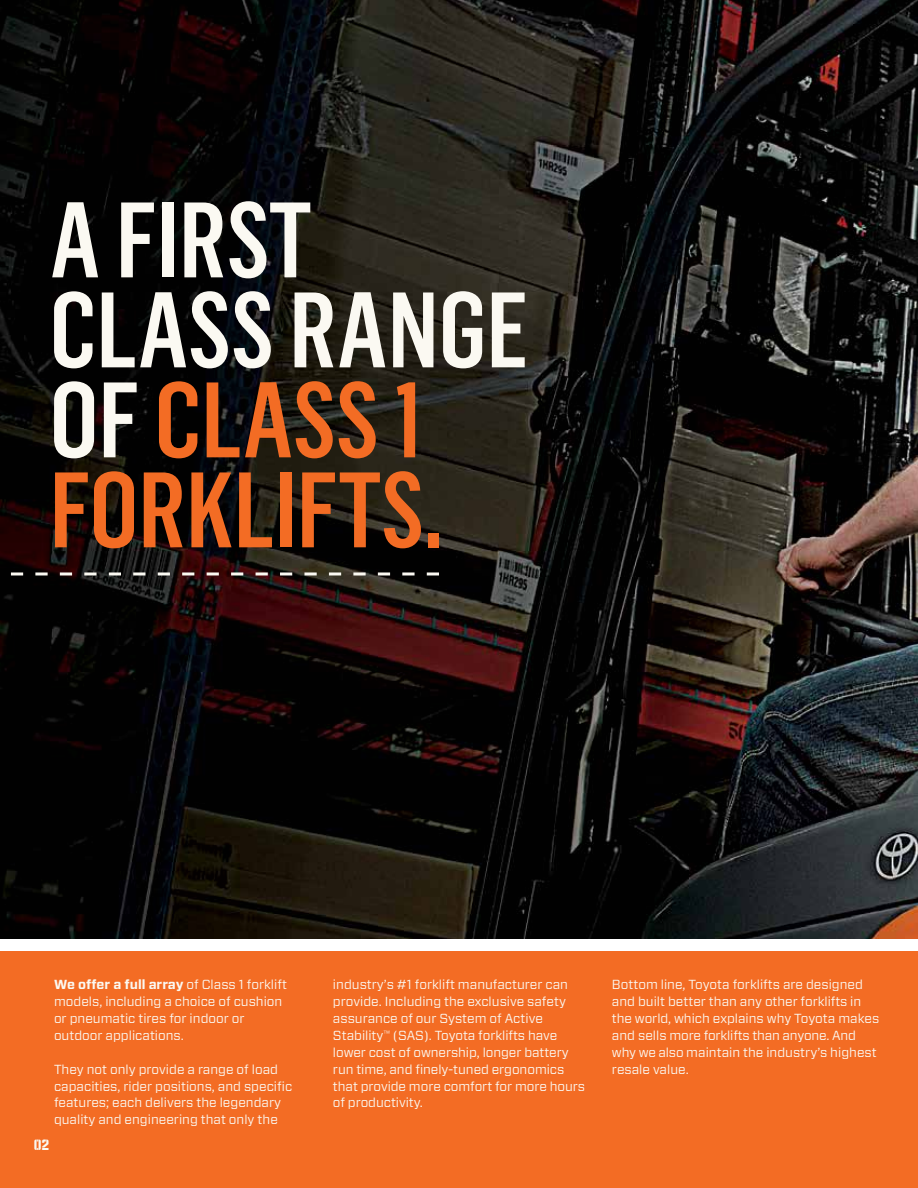
<style>
.page{position:relative;width:918px;height:1188px;background:#fff}
.page>*{position:absolute;margin:0;border:0;box-sizing:border-box;transform-origin:0 0}
.t1{font:500 105px/90px "Flama Condensed";color:#fbf9f2}
.t2{font:15px "Numbers Prospekt";color:#fbf9f2}
.t3{font:13.2px/17px "Forza";color:#fbf9f2}
.s1{color:#f36c24}
.s2{font-weight:700}
</style>
<div class="page">
<div style="left:0;top:952px;width:918px;height:236px;background:#f36c24"></div>
<img style="left:0;top:0;width:918px;height:938px">
<svg style="left:0;top:572px;width:439px;height:3px"></svg>
<h1 class="t1" style="left:50px;top:192px;width:480px">A FIRST<br>CLASS RANGE<br>OF <span class="s1">CLASS 1<br>FORKLIFTS.</span></h1>
<p class="t3" style="left:54px;top:976px;width:234px"><span class="s2">We offer a full array</span> of Class 1 forklift models, including a choice of cushion or pneumatic tires for indoor or outdoor applications.</p>
<p class="t3" style="left:54px;top:1060px;width:240px">They not only provide a range of load capacities, rider positions, and specific features; each delivers the legendary quality and engineering that only the</p>
<p class="t2" style="left:34px;top:1138px;width:17px">02</p>
<p class="t3" style="left:333px;top:976px;width:253px">industry’s #1 forklift manufacturer can provide. Including the exclusive safety assurance of our System of Active Stability<sup>™</sup> (SAS). Toyota forklifts have lower cost of ownership, longer battery run time, and finely-tuned ergonomics that provide more comfort for more hours of productivity.</p>
<p class="t3" style="left:612px;top:976px;width:269px">Bottom line, Toyota forklifts are designed and built better than any other forklifts in the world, which explains why Toyota makes and sells more forklifts than anyone. And why we also maintain the industry’s highest resale value.</p>
</div>
